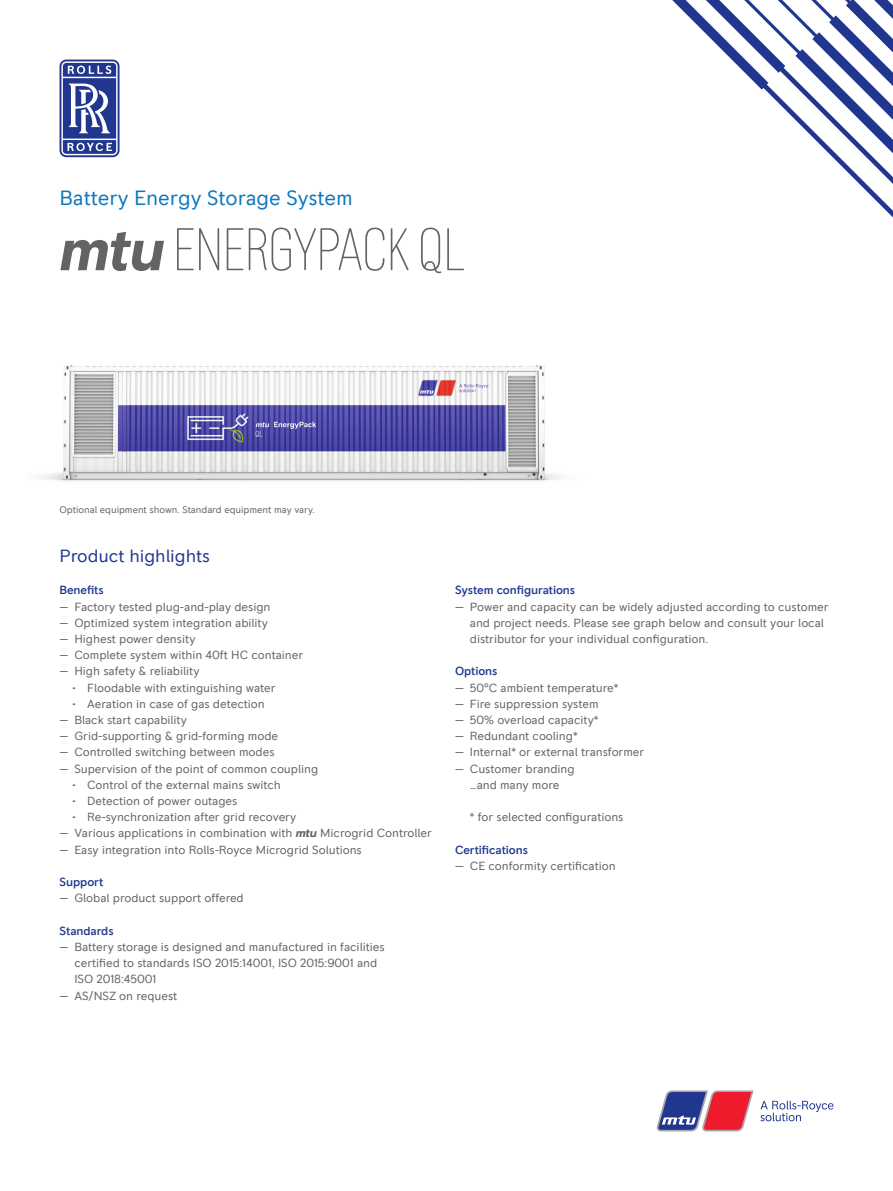
<style>
.page{position:relative;width:893px;height:1191px;background:#fff}
.page>*{position:absolute;margin:0;border:0;box-sizing:border-box;transform-origin:0 0}
.t1{font:200 condensed 60px "RR Pioneer";letter-spacing:-.015em;color:#636366}
.t2{font:21px "RR Pioneer";letter-spacing:-.005em;color:#1077be}
.t3{font:18px "RR Pioneer";letter-spacing:-.005em;color:#21378f}
.t4{font:12px/16.2px "RR Pioneer";letter-spacing:-.005em;color:#636366}
.t5{font:500 12px "RR Pioneer";letter-spacing:-.005em;color:#21378f}
.t6{font:9.75px "RR Pioneer";letter-spacing:-.005em;color:#636366}
.s1{font-weight:700;font-style:italic;font-stretch:normal}
.s2{font-weight:700;font-style:italic}
</style>
<div class="page">
<img style="left:42px;top:365px;width:519px;height:116px">
<svg style="left:60px;top:60px;width:60px;height:97px"></svg>
<svg style="left:760px;top:1100px;width:73px;height:21px"></svg>
<svg style="left:657px;top:1090px;width:97px;height:41px"></svg>
<svg style="left:672px;top:0;width:221px;height:217px"></svg>
<h2 class="t2" style="left:60px;top:186px;width:295px">Battery Energy Storage System</h2>
<h1 class="t1" style="left:60px;top:216px;width:407px"><span class="s1">mtu</span> ENERGYPACK QL</h1>
<p class="t6" style="left:60px;top:504px;width:257px">Optional equipment shown. Standard equipment may vary.</p>
<h3 class="t3" style="left:60px;top:545px;width:152px">Product highlights</h3>
<p class="t5" style="left:60px;top:583px;width:46px">Benefits</p>
<p class="t4" style="left:60px;top:598px;width:213px">— Factory tested plug-and-play design</p>
<p class="t4" style="left:60px;top:614px;width:210px">— Optimized system integration ability</p>
<p class="t4" style="left:60px;top:631px;width:138px">— Highest power density</p>
<p class="t4" style="left:60px;top:647px;width:245px">— Complete system within 40ft HC container</p>
<p class="t4" style="left:60px;top:663px;width:141px">— High safety &amp; reliability</p>
<p class="t4" style="left:72px;top:679px;width:205px">• Floodable with extinguishing water</p>
<p class="t4" style="left:72px;top:695px;width:194px">• Aeration in case of gas detection</p>
<p class="t4" style="left:60px;top:712px;width:129px">— Black start capability</p>
<p class="t4" style="left:60px;top:728px;width:220px">— Grid-supporting &amp; grid-forming mode</p>
<p class="t4" style="left:60px;top:744px;width:217px">— Controlled switching between modes</p>
<p class="t4" style="left:60px;top:760px;width:260px">— Supervision of the point of common coupling</p>
<p class="t4" style="left:72px;top:776px;width:210px">• Control of the external mains switch</p>
<p class="t4" style="left:72px;top:793px;width:167px">• Detection of power outages</p>
<p class="t4" style="left:72px;top:809px;width:225px">• Re-synchronization after grid recovery</p>
<p class="t4" style="left:60px;top:825px;width:374px">— Various applications in combination with <span class="s2">mtu</span> Microgrid Controller</p>
<p class="t4" style="left:60px;top:841px;width:304px">— Easy integration into Rolls-Royce Microgrid Solutions</p>
<p class="t5" style="left:60px;top:874px;width:45px">Support</p>
<p class="t4" style="left:60px;top:890px;width:186px">— Global product support offered</p>
<p class="t5" style="left:60px;top:923px;width:56px">Standards</p>
<p class="t4" style="left:74px;top:938px;width:312px;text-indent:-15px">— Battery storage is designed and manufactured in facilities certified to standards ISO 2015:14001, ISO 2015:9001 and<br>ISO 2018:45001</p>
<p class="t4" style="left:60px;top:987px;width:119px">— AS/NSZ on request</p>
<p class="t5" style="left:455px;top:583px;width:122px">System configurations</p>
<p class="t4" style="left:470px;top:598px;width:360px;text-indent:-15px">— Power and capacity can be widely adjusted according to customer and project needs. Please see graph below and consult your local distributor for your individual configuration.</p>
<p class="t5" style="left:455px;top:664px;width:44px">Options</p>
<p class="t4" style="left:455px;top:679px;width:165px">— 50°C ambient temperature*</p>
<p class="t4" style="left:455px;top:695px;width:145px">— Fire suppression system</p>
<p class="t4" style="left:455px;top:712px;width:145px">— 50% overload capacity*</p>
<p class="t4" style="left:455px;top:728px;width:124px">— Redundant cooling*</p>
<p class="t4" style="left:455px;top:744px;width:191px">— Internal* or external transformer</p>
<p class="t4" style="left:455px;top:760px;width:121px;text-align:center">— Customer branding …and many more</p>
<p class="t4" style="left:470px;top:809px;width:155px">* for selected configurations</p>
<p class="t5" style="left:455px;top:842px;width:74px">Certifications</p>
<p class="t4" style="left:455px;top:857px;width:162px">— CE conformity certification</p>
</div>
